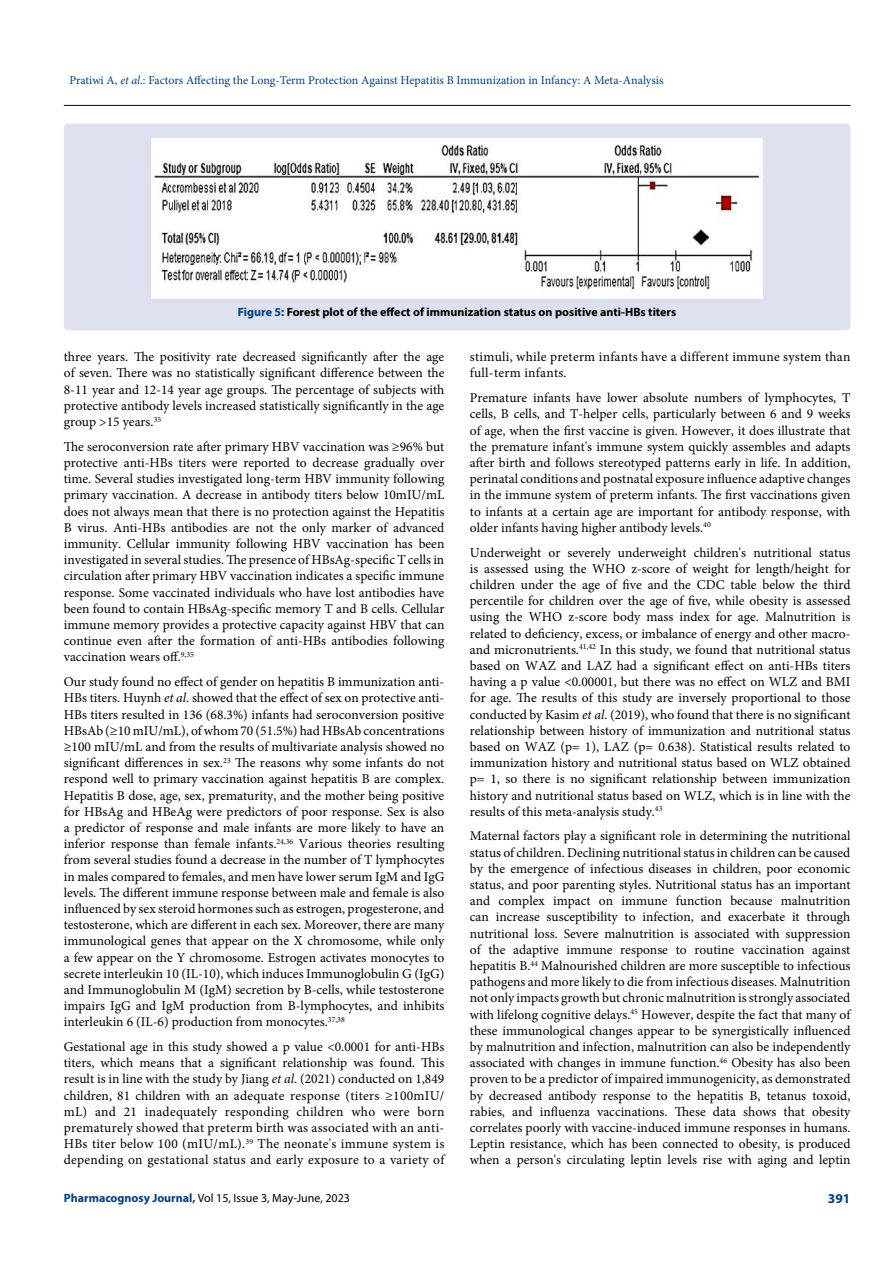
<style>
.page{position:relative;width:893px;height:1263px;background:#fff}
.page>*{position:absolute;margin:0;border:0;box-sizing:border-box;transform-origin:0 0}
.t1{font:13.5px/16.2px "Minion Pro";color:#000;text-align:justify}
.t2{font:13.5px/16.2px "Minion Pro";letter-spacing:.02em;color:#000}
.t3{font:700 13.5px "Myriad Pro";color:#003e88}
.t4{font:12px "Minion Pro";color:#003e88}
.t5{font:700 12px "Myriad Pro";color:#000}
.t6{font:12px "Myriad Pro";color:#000}
.s1{font-style:italic}
.s2{color:#003e88}
.s3{font-weight:700;color:#003e88}
</style>
<div class="page">
<hr style="left:64px;top:105px;width:786px;height:1px;background:#000">
<div style="left:64px;top:124px;width:786px;height:206px;background:#dde0ef;border-radius:4px"></div>
<img style="left:152px;top:138px;width:610px;height:160px">
<p class="t4" style="left:69px;top:72px;width:596px">Pratiwi A, <span class="s1">et al</span>.: Factors Affecting the Long-Term Protection Against Hepatitis B Immunization in Infancy: A Meta-Analysis</p>
<p class="t5" style="left:238px;top:304px;width:440px"><span class="s2">Figure 5:</span> Forest plot of the effect of immunization status on positive anti-HBs titers</p>
<p class="t1" style="left:64px;top:349px;width:382px">three years. The positivity rate decreased significantly after the age of seven. There was no statistically significant difference between the 8-11 year and 12-14 year age groups. The percentage of subjects with protective antibody levels increased statistically significantly in the age group &gt;15 years.<sup>35</sup></p>
<p class="t1" style="left:64px;top:438px;width:382px">The seroconversion rate after primary HBV vaccination was ≥96% but protective anti-HBs titers were reported to decrease gradually over time. Several studies investigated long-term HBV immunity following primary vaccination. A decrease in antibody titers below 10mIU/mL does not always mean that there is no protection against the Hepatitis B virus. Anti-HBs antibodies are not the only marker of advanced immunity. Cellular immunity following HBV vaccination has been investigated in several studies. The presence of HBsAg-specific T cells in circulation after primary HBV vaccination indicates a specific immune response. Some vaccinated individuals who have lost antibodies have been found to contain HBsAg-specific memory T and B cells. Cellular immune memory provides a protective capacity against HBV that can continue even after the formation of anti-HBs antibodies following vaccination wears off.<sup>9,35</sup></p>
<p class="t1" style="left:64px;top:674px;width:382px">Our study found no effect of gender on hepatitis B immunization anti-HBs titers. Huynh <span class="s1">et al</span>. showed that the effect of sex on protective anti-HBs titers resulted in 136 (68.3%) infants had seroconversion positive HBsAb (≥10 mIU/mL), of whom 70 (51.5%) had HBsAb concentrations ≥100 mIU/mL and from the results of multivariate analysis showed no significant differences in sex.<sup>23</sup> The reasons why some infants do not respond well to primary vaccination against hepatitis B are complex.<br>Hepatitis B dose, age, sex, prematurity, and the mother being positive for HBsAg and HBeAg were predictors of poor response. Sex is also a predictor of response and male infants are more likely to have an inferior response than female infants.<sup>24,36</sup> Various theories resulting from several studies found a decrease in the number of T lymphocytes in males compared to females, and men have lower serum IgM and IgG levels. The different immune response between male and female is also influenced by sex steroid hormones such as estrogen, progesterone, and testosterone, which are different in each sex. Moreover, there are many immunological genes that appear on the X chromosome, while only a few appear on the Y chromosome. Estrogen activates monocytes to secrete interleukin 10 (IL-10), which induces Immunoglobulin G (IgG) and Immunoglobulin M (IgM) secretion by B-cells, while testosterone impairs IgG and IgM production from B-lymphocytes, and inhibits interleukin 6 (IL-6) production from monocytes.<sup>37,38</sup></p>
<p class="t1" style="left:64px;top:1039px;width:382px">Gestational age in this study showed a p value &lt;0.0001 for anti-HBs titers, which means that a significant relationship was found. This result is in line with the study by Jiang <span class="s1">et al</span>. (2021) conducted on 1,849 children, 81 children with an adequate response (titers ≥100mIU/ mL) and 21 inadequately responding children who were born prematurely showed that preterm birth was associated with an anti-HBs titer below 100 (mIU/mL).<sup>39</sup> The neonate's immune system is depending on gestational status and early exposure to a variety of</p>
<p class="t2" style="left:470px;top:349px;width:382px">stimuli, while preterm infants have a different immune system than full-term infants.</p>
<p class="t1" style="left:470px;top:390px;width:382px">Premature infants have lower absolute numbers of lymphocytes, T cells, B cells, and T-helper cells, particularly between 6 and 9 weeks of age, when the first vaccine is given. However, it does illustrate that the premature infant's immune system quickly assembles and adapts after birth and follows stereotyped patterns early in life. In addition, perinatal conditions and postnatal exposure influence adaptive changes in the immune system of preterm infants. The first vaccinations given to infants at a certain age are important for antibody response, with older infants having higher antibody levels.<sup>40</sup></p>
<p class="t1" style="left:470px;top:544px;width:382px">Underweight or severely underweight children's nutritional status is assessed using the WHO z-score of weight for length/height for children under the age of five and the CDC table below the third percentile for children over the age of five, while obesity is assessed using the WHO z-score body mass index for age. Malnutrition is related to deficiency, excess, or imbalance of energy and other macro&shy;and micronutrients.<sup>41,42</sup> In this study, we found that nutritional status based on WAZ and LAZ had a significant effect on anti-HBs titers having a p value &lt;0.00001, but there was no effect on WLZ and BMI for age. The results of this study are inversely proportional to those conducted by Kasim <span class="s1">et al</span>. (2019), who found that there is no significant relationship between history of immunization and nutritional status based on WAZ (p= 1), LAZ (p= 0.638). Statistical results related to immunization history and nutritional status based on WLZ obtained p= 1, so there is no significant relationship between immunization history and nutritional status based on WLZ, which is in line with the results of this meta-analysis study.<sup>43</sup></p>
<p class="t1" style="left:470px;top:828px;width:382px">Maternal factors play a significant role in determining the nutritional status of children. Declining nutritional status in children can be caused by the emergence of infectious diseases in children, poor economic status, and poor parenting styles. Nutritional status has an important and complex impact on immune function because malnutrition can increase susceptibility to infection, and exacerbate it through nutritional loss. Severe malnutrition is associated with suppression of the adaptive immune response to routine vaccination against hepatitis B.<sup>44</sup> Malnourished children are more susceptible to infectious pathogens and more likely to die from infectious diseases. Malnutrition not only impacts growth but chronic malnutrition is strongly associated with lifelong cognitive delays.<sup>45</sup> However, despite the fact that many of these immunological changes appear to be synergistically influenced by malnutrition and infection, malnutrition can also be independently associated with changes in immune function.<sup>46</sup> Obesity has also been proven to be a predictor of impaired immunogenicity, as demonstrated by decreased antibody response to the hepatitis B, tetanus toxoid, rabies, and influenza vaccinations. These data shows that obesity correlates poorly with vaccine-induced immune responses in humans.<br>Leptin resistance, which has been connected to obesity, is produced when a person's circulating leptin levels rise with aging and leptin</p>
<p class="t6" style="left:64px;top:1190px;width:288px"><span class="s3">Pharmacognosy Journal,</span> Vol 15, Issue 3, May-June, 2023</p>
<p class="t3" style="left:828px;top:1189px;width:24px">391</p>
</div>
